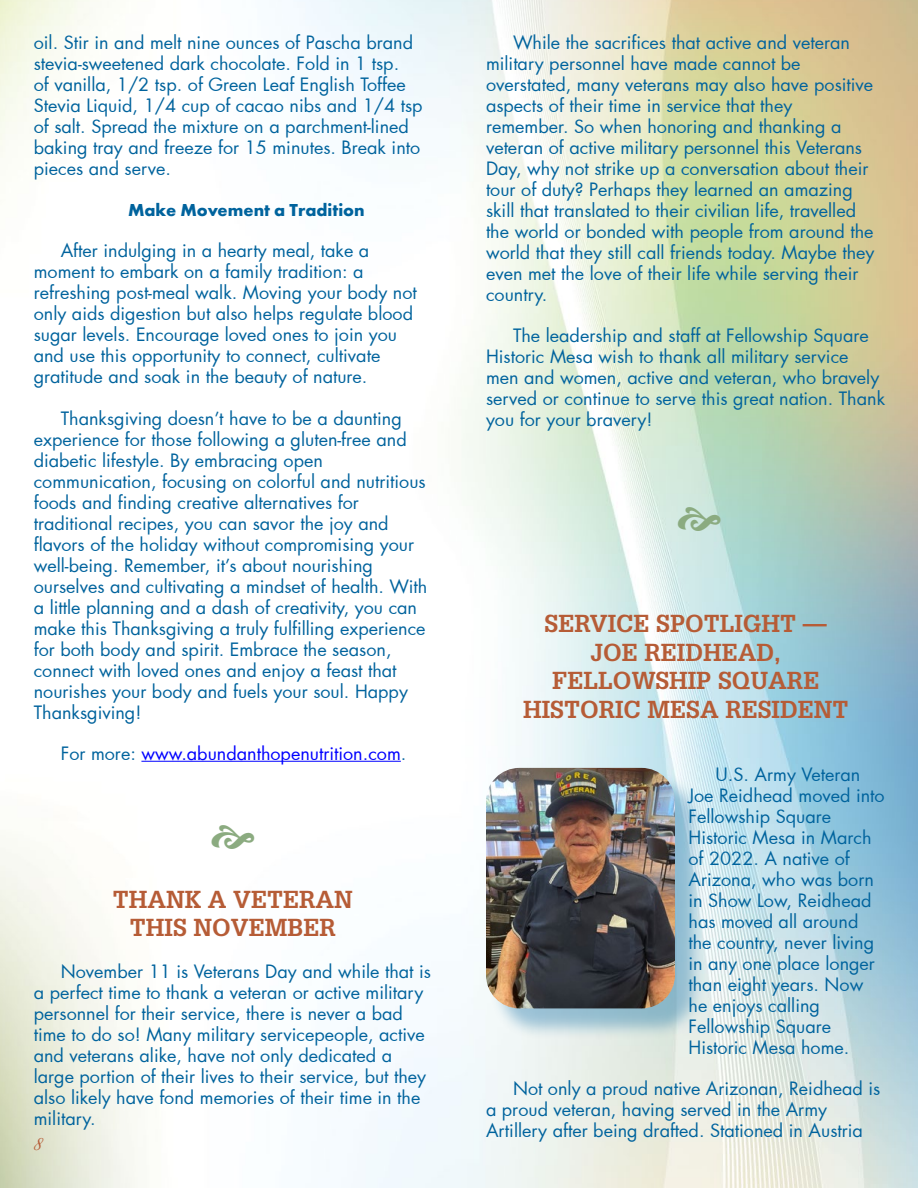
<style>
.page{position:relative;width:918px;height:1188px;background:#fff}
.page>*{position:absolute;margin:0;border:0;box-sizing:border-box;transform-origin:0 0}
.t1{font:700 24px/28.8px "Glypha";color:#b65c36;text-align:center}
.t2{font:21px "Great Vibes";color:#b65c36}
.t3{font:18px/21px "Futura";color:#00639d}
.t4{font:18px "Futura";color:#00f}
.t5{font:700 18px "Futura PT";color:#00639d}
.s1{color:#00639d}
</style>
<div class="page">
<img style="left:0;top:0;width:918px;height:1188px">
<hr style="left:141px;top:761px;width:260px;height:1px;background:#00f">
<div style="left:490px;top:772px;width:216px;height:268px;background:#00639d;opacity:.35"></div>
<img style="left:486px;top:768px;width:189px;height:240px">
<svg style="left:212px;top:825px;width:42px;height:24px"></svg>
<svg style="left:678px;top:507px;width:43px;height:24px"></svg>
<p class="t3" style="left:34px;top:31px;width:390px">oil. Stir in and melt nine ounces of Pascha brand stevia-sweetened dark chocolate. Fold in 1 tsp.<br>of vanilla, 1/2 tsp. of Green Leaf English Toffee Stevia Liquid, 1/4 cup of cacao nibs and 1/4 tsp of salt. Spread the mixture on a parchment-lined baking tray and freeze for 15 minutes. Break into pieces and serve.</p>
<p class="t5" style="left:128px;top:198px;width:238px">Make Movement a Tradition</p>
<p class="t3" style="left:34px;top:240px;width:385px;text-indent:27px">After indulging in a hearty meal, take a moment to embark on a family tradition: a refreshing post-meal walk. Moving your body not only aids digestion but also helps regulate blood sugar levels. Encourage loved ones to join you and use this opportunity to connect, cultivate gratitude and soak in the beauty of nature.</p>
<p class="t3" style="left:34px;top:407px;width:395px;text-indent:27px">Thanksgiving doesn’t have to be a daunting experience for those following a gluten-free and diabetic lifestyle. By embracing open communication, focusing on colorful and nutritious foods and finding creative alternatives for traditional recipes, you can savor the joy and flavors of the holiday without compromising your well-being. Remember, it’s about nourishing ourselves and cultivating a mindset of health. With a little planning and a dash of creativity, you can make this Thanksgiving a truly fulfilling experience for both body and spirit. Embrace the season, connect with loved ones and enjoy a feast that nourishes your body and fuels your soul. Happy Thanksgiving!</p>
<p class="t4" style="left:61px;top:741px;width:347px"><span class="s1">For more:</span> www.abundanthopenutrition.com<span class="s1">.</span></p>
<h1 class="t1" style="left:113px;top:884px;width:242px">THANK A VETERAN<br>THIS NOVEMBER</h1>
<p class="t3" style="left:34px;top:960px;width:399px;text-indent:27px">November 11 is Veterans Day and while that is a perfect time to thank a veteran or active military personnel for their service, there is never a bad time to do so! Many military servicepeople, active and veterans alike, have not only dedicated a large portion of their lives to their service, but they also likely have fond memories of their time in the military.</p>
<p class="t2" style="left:34px;top:1133px;width:10px">8</p>
<p class="t3" style="left:486px;top:31px;width:390px;text-indent:27px">While the sacrifices that active and veteran military personnel have made cannot be overstated, many veterans may also have positive aspects of their time in service that they remember. So when honoring and thanking a veteran of active military personnel this Veterans Day, why not strike up a conversation about their tour of duty? Perhaps they learned an amazing skill that translated to their civilian life, travelled the world or bonded with people from around the world that they still call friends today. Maybe they even met the love of their life while serving their country.</p>
<p class="t3" style="left:486px;top:325px;width:401px;text-indent:27px">The leadership and staff at Fellowship Square Historic Mesa wish to thank all military service men and women, active and veteran, who bravely served or continue to serve this great nation. Thank you for your bravery!</p>
<h1 class="t1" style="left:523px;top:608px;width:327px">SERVICE SPOTLIGHT —<br>JOE REIDHEAD,<br>FELLOWSHIP SQUARE<br>HISTORIC MESA RESIDENT</h1>
<p class="t3" style="left:688px;top:763px;width:198px;text-indent:27px">U.S. Army Veteran<br>Joe Reidhead moved into<br>Fellowship Square<br>Historic Mesa in March of 2022. A native of<br>Arizona, who was born in Show Low, Reidhead has moved all around the country, never living in any one place longer than eight years. Now he enjoys calling<br>Fellowship Square<br>Historic Mesa home.</p>
<p class="t3" style="left:486px;top:1077px;width:396px;text-indent:27px">Not only a proud native Arizonan, Reidhead is a proud veteran, having served in the Army<br>Artillery after being drafted. Stationed in Austria</p>
</div>
